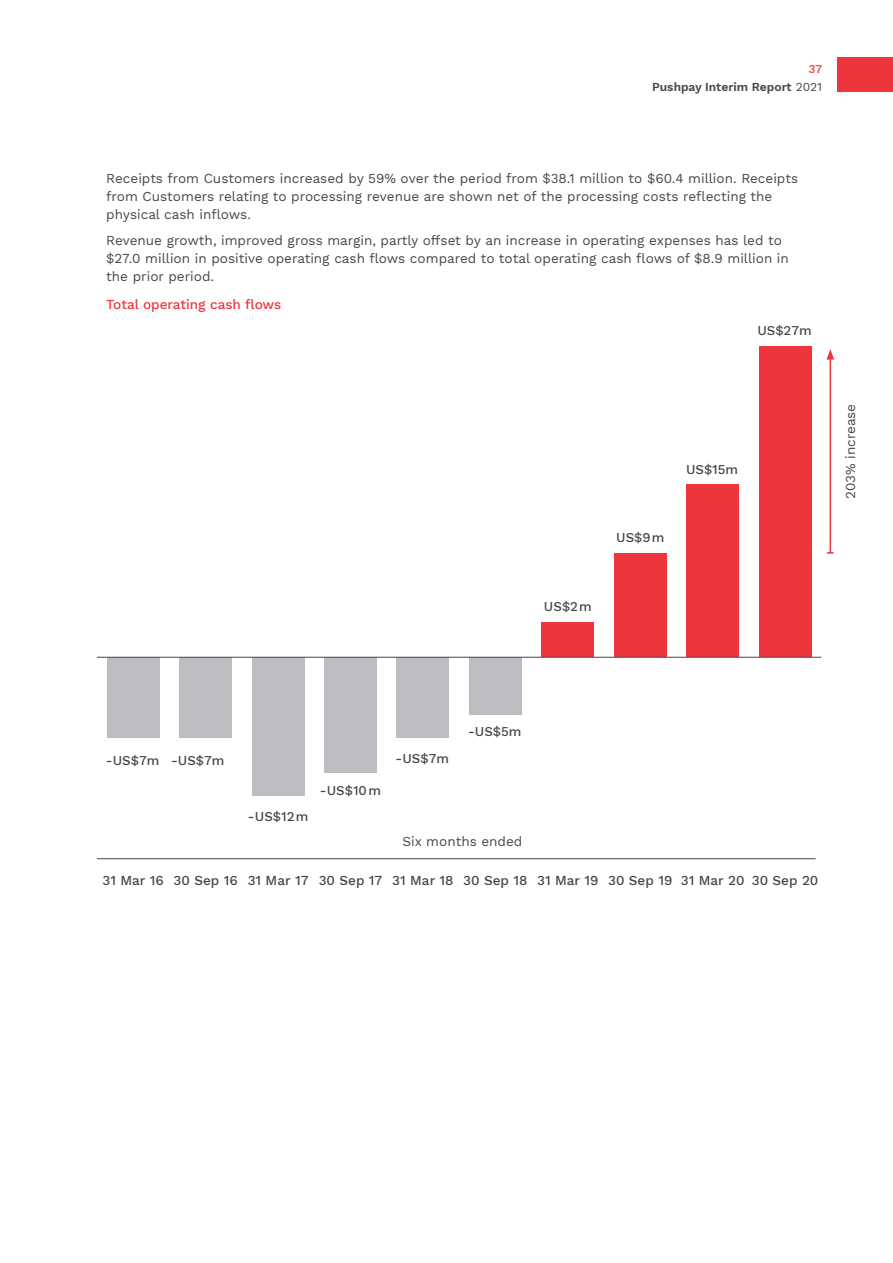
<style>
.page{position:relative;width:893px;height:1263px;background:#fff}
.page>*{position:absolute;margin:0;border:0;box-sizing:border-box;transform-origin:0 0}
.Body_Grey{font:13.5px/18px "Work Sans";color:#454647}
.t1{font:500 13.5px "Work Sans";color:#454647}
._3_Sub-sub_heading{font:500 13.5px "Work Sans";color:#ee343d}
.t2{font:500 13.2px "Work Sans";color:#454647}
.t3{font:600 12px/17.5px "Work Sans";color:#454647;text-align:right}
.s1{color:#f0554d}
.s2{font-weight:400}
</style>
<div class="page">
<div style="left:837px;top:58px;width:56px;height:34px;background:#ee343d"></div>
<hr style="left:829px;top:357px;width:2px;height:196px;background:#ee343d">
<svg style="left:827px;top:552px;width:7px;height:2px"></svg>
<svg style="left:826px;top:349px;width:8px;height:11px"></svg>
<hr style="left:97px;top:858px;width:719px;height:1px;background:#454647">
<div style="left:107px;top:657px;width:52px;height:81px;background:#bcbdc0"></div>
<div style="left:180px;top:657px;width:52px;height:81px;background:#bcbdc0"></div>
<div style="left:252px;top:657px;width:52px;height:138px;background:#bcbdc0"></div>
<div style="left:324px;top:657px;width:53px;height:115px;background:#bcbdc0"></div>
<div style="left:397px;top:657px;width:52px;height:81px;background:#bcbdc0"></div>
<div style="left:469px;top:657px;width:52px;height:58px;background:#bcbdc0"></div>
<div style="left:542px;top:623px;width:52px;height:34px;background:#ee343d"></div>
<div style="left:614px;top:554px;width:52px;height:103px;background:#ee343d"></div>
<div style="left:687px;top:484px;width:52px;height:173px;background:#ee343d"></div>
<div style="left:759px;top:346px;width:52px;height:311px;background:#ee343d"></div>
<hr style="left:97px;top:657px;width:724px;height:1px;background:#454647">
<p class="t3" style="left:652px;top:61px;width:172px"><span class="s1">37<br></span>Pushpay Interim Report <span class="s2">2021</span></p>
<p class="Body_Grey" style="left:106px;top:170px;width:693px">Receipts from Customers increased by 59% over the period from $38.1 million to $60.4 million. Receipts from Customers relating to processing revenue are shown net of the processing costs reflecting the physical cash inflows.</p>
<p class="Body_Grey" style="left:106px;top:232px;width:684px">Revenue growth, improved gross margin, partly offset by an increase in operating expenses has led to $27.0 million in positive operating cash flows compared to total operating cash flows of $8.9 million in the prior period.</p>
<p class="_3_Sub-sub_heading" style="left:106px;top:297px;width:177px">Total operating cash flows</p>
<p class="t2" style="left:757px;top:323px;width:56px">US$27m</p>
<p class="t2" style="left:544px;top:599px;width:49px">US$2m</p>
<p class="t2" style="left:616px;top:530px;width:50px">US$9m</p>
<p class="t2" style="left:686px;top:462px;width:54px">US$15m</p>
<p class="Body_Grey" style="left:842px;top:499px;width:97px;rotate:-90deg">203% increase</p>
<p class="t2" style="left:106px;top:752px;width:120px">-US$7m -US$7m</p>
<p class="t2" style="left:248px;top:808px;width:62px">-US$12m</p>
<p class="t2" style="left:320px;top:783px;width:63px">-US$10m</p>
<p class="t2" style="left:396px;top:751px;width:55px">-US$7m</p>
<p class="t2" style="left:468px;top:723px;width:55px">-US$5m</p>
<p class="Body_Grey" style="left:403px;top:833px;width:121px">Six months ended</p>
<p class="t1" style="left:103px;top:872px;width:717px">31 Mar 16 30 Sep 16 31 Mar 17 30 Sep 17 31 Mar 18 30 Sep 18 31 Mar 19 30 Sep 19 31 Mar 20 30 Sep 20</p>
</div>
